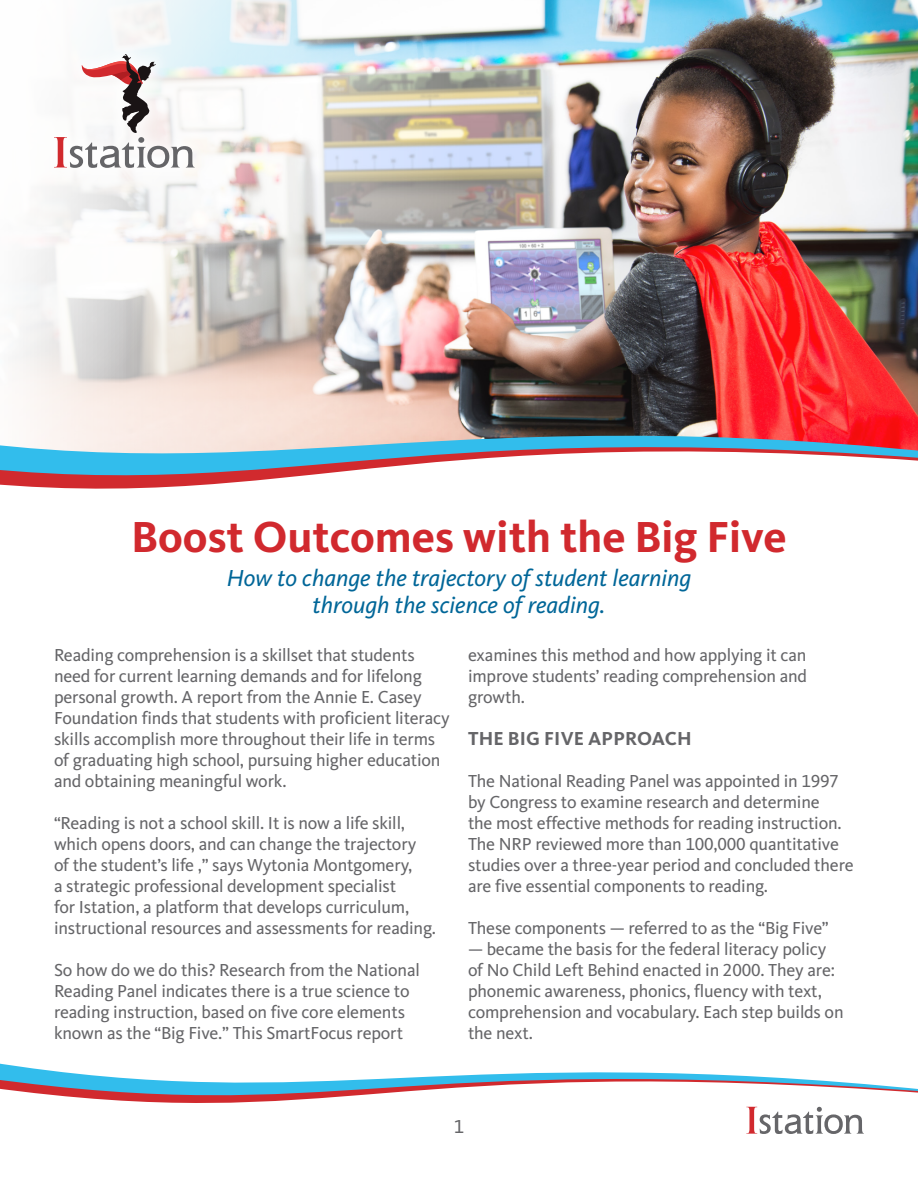
<style>
.page{position:relative;width:918px;height:1188px;background:#fff}
.page>*{position:absolute;margin:0;border:0;box-sizing:border-box;transform-origin:0 0}
.t1{font:700 45px "Kievit Pro";color:#d1292e}
.t2{font:italic 24px "Kievit Pro";color:#006698}
.t3{font:700 19.5px "Kievit Pro";letter-spacing:.01em;color:#656568}
.t4{font:19.5px "Kievit Pro";color:#656568}
.t5{font:18px/21px "Kievit Pro";letter-spacing:-.01em;color:#656568}
</style>
<div class="page">
<img style="left:482px;top:0;width:436px;height:380px">
<img style="left:15px;top:0;width:467px;height:380px">
<svg style="left:0;top:380px;width:918px;height:109px"></svg>
<div style="left:37px;top:37px;width:175px;height:149px;background:#fff"></div>
<svg style="left:54px;top:54px;width:141px;height:114px"></svg>
<svg style="left:0;top:1063px;width:918px;height:44px"></svg>
<svg style="left:746px;top:1107px;width:118px;height:27px"></svg>
<p class="t1" style="left:131px;top:510px;width:657px">Boost Outcomes with the Big Five</p>
<p class="t2" style="left:227px;top:563px;width:466px">How to change the trajectory of student learning</p>
<p class="t2" style="left:313px;top:590px;width:294px">through the science of reading.</p>
<p class="t5" style="left:54px;top:644px;width:397px">Reading comprehension is a skillset that students need for current learning demands and for lifelong personal growth. A report from the Annie E. Casey Foundation finds that students with proficient literacy skills accomplish more throughout their life in terms of graduating high school, pursuing higher education and obtaining meaningful work.</p>
<p class="t5" style="left:54px;top:812px;width:384px">“Reading is not a school skill. It is now a life skill, which opens doors, and can change the trajectory of the student’s life ,” says Wytonia Montgomery,<br>a strategic professional development specialist<br>for Istation, a platform that develops curriculum, instructional resources and assessments for reading.</p>
<p class="t5" style="left:54px;top:959px;width:367px">So how do we do this? Research from the National Reading Panel indicates there is a true science to reading instruction, based on five core elements known as the “Big Five.” This SmartFocus report</p>
<p class="t5" style="left:468px;top:644px;width:341px;text-align:justify">examines this method and how applying it can improve students’ reading comprehension and growth.</p>
<p class="t3" style="left:468px;top:727px;width:225px">THE BIG FIVE APPROACH</p>
<p class="t5" style="left:468px;top:770px;width:387px">The National Reading Panel was appointed in 1997 by Congress to examine research and determine<br>the most effective methods for reading instruction.<br>The NRP reviewed more than 100,000 quantitative studies over a three-year period and concluded there are five essential components to reading.</p>
<p class="t5" style="left:468px;top:917px;width:362px">These components — referred to as the “Big Five”</p>
<p class="t5" style="left:468px;top:938px;width:377px">— became the basis for the federal literacy policy of No Child Left Behind enacted in 2000. They are: phonemic awareness, phonics, fluency with text, comprehension and vocabulary. Each step builds on the next.</p>
<p class="t4" style="left:454px;top:1115px;width:12px">1</p>
</div>
